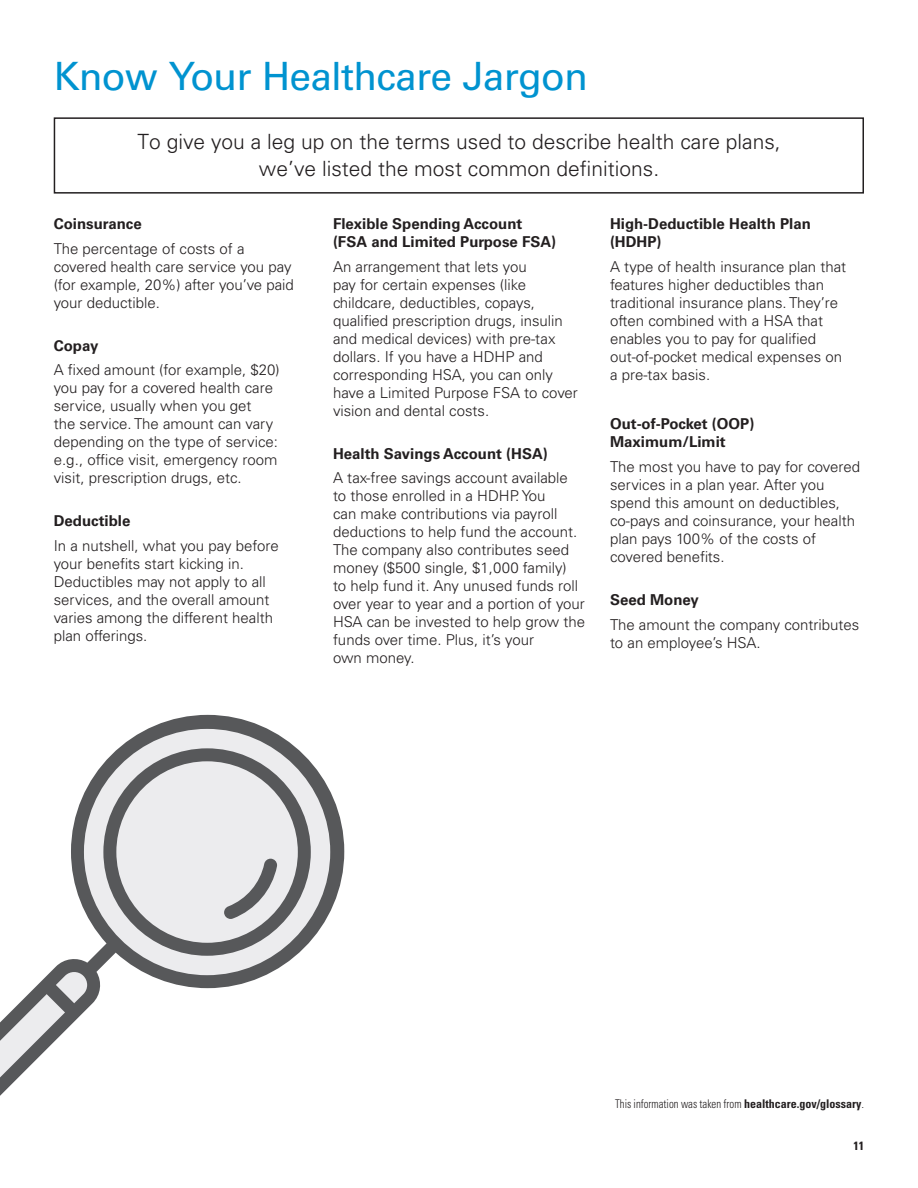
<style>
.page{position:relative;width:918px;height:1188px;background:#fff}
.page>*{position:absolute;margin:0;border:0;box-sizing:border-box;transform-origin:0 0}
.Head{font:39px "Univers LT Std";letter-spacing:-.02em;color:#0093d0}
.text{font:300 21px/27px "Univers LT Std";color:#231f20;text-align:center}
.t1{font:300 15px/18px "Univers LT Std";color:#231f20}
.t2{font:700 15px/18px "Univers LT Std";color:#231f20}
.t3{font:300 condensed 12px "Univers LT Std";color:#231f20;scale:.9 1}
.t4{font:700 condensed 12px "Univers LT Std";color:#231f20}
.s1{font-weight:700}
</style>
<div class="page">
<div style="left:54px;top:117px;width:810px;height:77px;border:2px solid #231f20"></div>
<svg style="left:0;top:715px;width:344px;height:381px"></svg>
<p class="Head" style="left:54px;top:53px;width:536px">Know Your Healthcare Jargon</p>
<p class="text" style="left:138px;top:128px;width:645px">To give you a leg up on the terms used to describe health care plans, we’ve listed the most common definitions.</p>
<p class="t2" style="left:54px;top:215px;width:90px">Coinsurance</p>
<p class="t1" style="left:54px;top:239px;width:242px">The percentage of costs of a covered health care service you pay (for example, 20%) after you’ve paid your deductible.</p>
<p class="t2" style="left:54px;top:336px;width:46px">Copay</p>
<p class="t1" style="left:54px;top:361px;width:227px">A fixed amount (for example, $20) you pay for a covered health care service, usually when you get<br>the service. The amount can vary depending on the type of service: e.g., office visit, emergency room visit, prescription drugs, etc.</p>
<p class="t2" style="left:54px;top:512px;width:78px">Deductible</p>
<p class="t1" style="left:54px;top:536px;width:227px">In a nutshell, what you pay before your benefits start kicking in.<br>Deductibles may not apply to all services, and the overall amount varies among the different health plan offerings.</p>
<p class="t2" style="left:333px;top:215px;width:225px">Flexible Spending Account (FSA and Limited Purpose FSA)</p>
<p class="t1" style="left:333px;top:257px;width:246px">An arrangement that lets you<br>pay for certain expenses (like childcare, deductibles, copays, qualified prescription drugs, insulin and medical devices) with pre-tax dollars. If you have a HDHP and corresponding HSA, you can only have a Limited Purpose FSA to cover vision and dental costs.</p>
<p class="t2" style="left:333px;top:444px;width:216px">Health Savings Account (HSA)</p>
<p class="t1" style="left:333px;top:469px;width:254px">A tax-free savings account available<br>to those enrolled in a HDHP. You<br>can make contributions via payroll deductions to help fund the account.<br>The company also contributes seed money ($500 single, $1,000 family)<br>to help fund it. Any unused funds roll over year to year and a portion of your<br>HSA can be invested to help grow the funds over time. Plus, it’s your<br>own money.</p>
<p class="t2" style="left:610px;top:215px;width:202px">High-Deductible Health Plan (HDHP)</p>
<p class="t1" style="left:610px;top:257px;width:238px">A type of health insurance plan that features higher deductibles than traditional insurance plans. They’re often combined with a HSA that enables you to pay for qualified out-of-pocket medical expenses on a pre-tax basis.</p>
<p class="t2" style="left:610px;top:415px;width:146px">Out-of-Pocket (OOP)<br>Maximum/Limit</p>
<p class="t1" style="left:610px;top:458px;width:252px">The most you have to pay for covered services in a plan year. After you spend this amount on deductibles, co-pays and coinsurance, your health plan pays 100% of the costs of covered benefits.</p>
<p class="t2" style="left:610px;top:591px;width:90px">Seed Money</p>
<p class="t1" style="left:610px;top:615px;width:251px">The amount the company contributes to an employee’s HSA.</p>
<p class="t3" style="left:615px;top:1097px;width:278px">This information was taken from <span class="s1">healthcare.gov/glossary</span>.</p>
<p class="t4" style="left:853px;top:1139px;width:12px">11</p>
</div>
